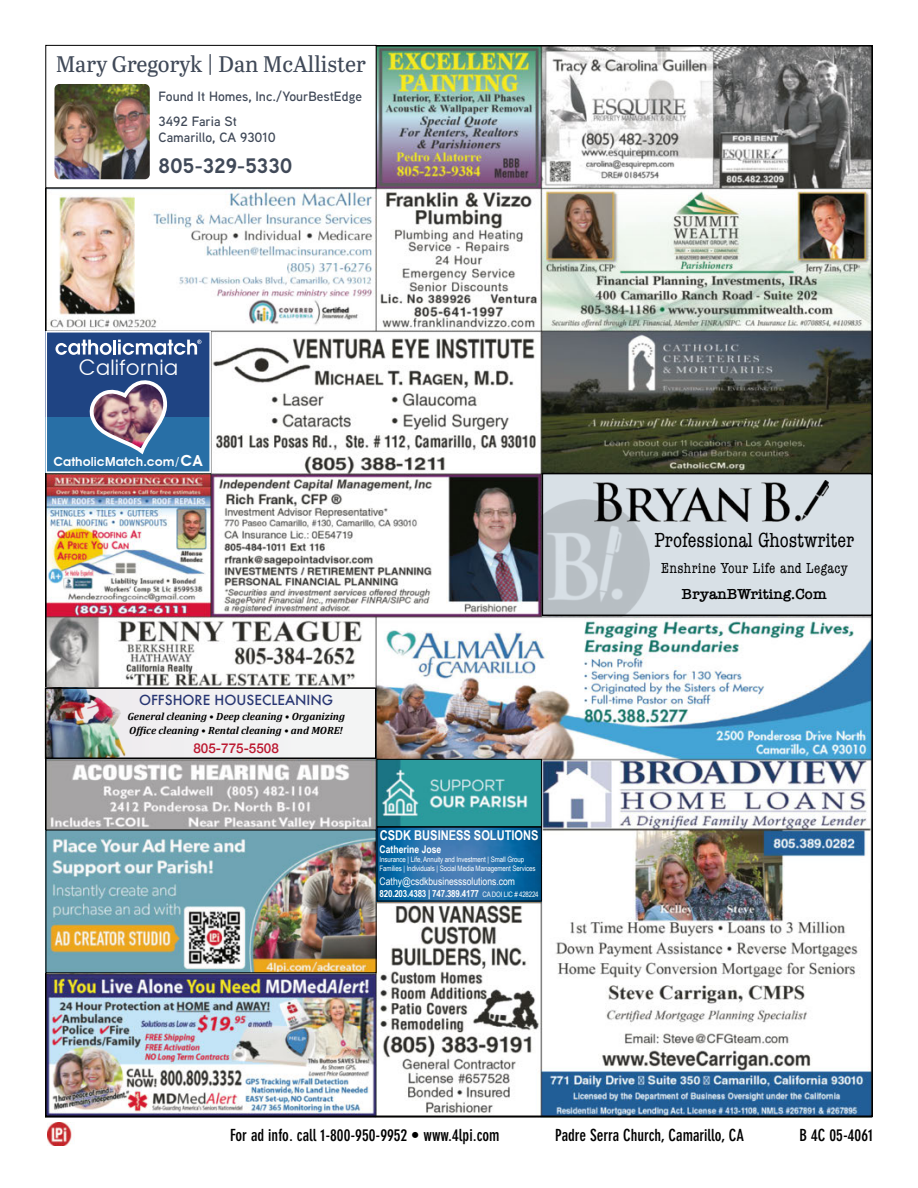
<style>
.page{position:relative;width:918px;height:1188px;background:#fff}
.page>*{position:absolute;margin:0;border:0;box-sizing:border-box;transform-origin:0 0}
.t1{font:22.5px "Abril Titling";color:#404958}
.t2{font:21.45px "Avant Garde";color:#fff}
.t3{font:condensed 21px "American Typewriter";color:#000}
.t4{font:700 21px "Aaux Next";color:#404958}
.t5{font:700 condensed 16.5px "DIN Neuzeit Grotesk Std";color:#000}
.t6{font:condensed 15px "American Typewriter";letter-spacing:.025em;color:#000}
.t7{font:600 15px "American Typewriter";color:#000}
.t8{font:600 13.5px/25.2px "Aaux Next";color:#404958}
.t9{font:700 13.5px "Arial Narrow";color:#fff}
.t10{font:500 13.5px "Futura";color:#283673}
.t11{font:500 13.5px "Helvetica Neue";color:#bc1830}
.t12{font:600 12.45px "Avant Garde";color:#fff}
.t13{font:italic 700 10.5px "Xcxvpp Cambria";color:#000}
.t14{font:italic 700 10.5px "Dbtvvh Cambria";color:#000}
.t15{font:10.5px "Arial Narrow";color:#fff}
.t16{font:700 10.5px "Arial Narrow";color:#fff}
.t17{font:700 9.75px "Arial Narrow";letter-spacing:-.02em;color:#fff}
.t18{font:7.5px/9px "Arial Narrow";letter-spacing:-.01em;color:#fff}
.s1{font-size:15.15px}
.s2{font-weight:400;font-size:7.5px}
</style>
<div class="page">
<img style="left:48px;top:48px;width:822px;height:1066px">
<img style="left:48px;top:1123px;width:24px;height:23px">
<img style="left:48px;top:832px;width:327px;height:139px">
<img style="left:379px;top:761px;width:161px;height:138px">
<div style="left:377px;top:759px;width:165px;height:68px;border:1px solid #000"></div>
<div style="left:377px;top:827px;width:165px;height:74px;border:1px solid #000"></div>
<div style="left:46px;top:687px;width:330px;height:72px;background:#f2f1f2"></div>
<img style="left:48px;top:690px;width:78px;height:66px">
<div style="left:45px;top:687px;width:332px;height:72px;border:2px solid #000"></div>
<svg style="left:47px;top:331px;width:164px;height:142px;background:#496a9a"></svg>
<div style="left:46px;top:45px;width:330px;height:143px;background:#fff"></div>
<div style="left:45px;top:45px;width:332px;height:143px;border:1px solid #000"></div>
<img style="left:55px;top:84px;width:95px;height:95px">
<div style="left:542px;top:474px;width:330px;height:141px;background:#d8e0e6"></div>
<img style="left:545px;top:499px;width:104px;height:114px">
<div style="left:542px;top:473px;width:331px;height:143px;border:2px solid #000"></div>
<img style="left:593px;top:480px;width:236px;height:41px">
<h1 class="t1" style="left:56px;top:48px;width:312px">Mary Gregoryk | Dan McAllister</h1>
<h3 class="t8" style="left:159px;top:83px;width:205px">Found It Homes, Inc./YourBestEdge<br>3492 Faria St</h3>
<h3 class="t8" style="left:159px;top:124px;width:119px">Camarillo, CA 93010</h3>
<h3 class="t4" style="left:159px;top:151px;width:135px">805-329-5330</h3>
<h2 class="t2" style="left:79px;top:355px;width:101px">California</h2>
<h3 class="t12" style="left:53px;top:454px;width:152px">CatholicMatch.com/<span class="s1">CA</span></h3>
<h3 class="t10" style="left:139px;top:691px;width:196px">OFFSHORE HOUSECLEANING</h3>
<h3 class="t13" style="left:127px;top:709px;width:219px">General cleaning • Deep cleaning • Organizing</h3>
<h3 class="t14" style="left:129px;top:723px;width:215px">Office cleaning • Rental cleaning • and MORE!</h3>
<h3 class="t11" style="left:193px;top:737px;width:87px">805-775-5508</h3>
<h3 class="t9" style="left:380px;top:825px;width:160px">CSDK BUSINESS SOLUTIONS</h3>
<h3 class="t16" style="left:380px;top:842px;width:63px">Catherine Jose</h3>
<p class="t18" style="left:380px;top:855px;width:157px">Insurance | Life, Annuity and Investment | Small Group<br>Families | Individuals | Social Media Management Services</p>
<h3 class="t15" style="left:380px;top:873px;width:137px">Cathy@csdkbusinesssolutions.com</h3>
<h3 class="t17" style="left:380px;top:886px;width:161px">820.203.4383 | 747.389.4177 <span class="s2">CA DOI LIC # 428224</span></h3>
<h3 class="t3" style="left:655px;top:524px;width:202px">Professional Ghostwriter</h3>
<h3 class="t6" style="left:661px;top:557px;width:188px">Enshrine Your Life and Legacy</h3>
<h3 class="t7" style="left:682px;top:583px;width:147px">BryanBWriting.Com</h3>
<p class="t5" style="left:230px;top:1126px;width:271px">For ad info. call 1-800-950-9952 • www.4lpi.com</p>
<p class="t5" style="left:555px;top:1126px;width:191px">Padre Serra Church, Camarillo, CA</p>
<p class="t5" style="left:800px;top:1126px;width:75px">B 4C 05-4061</p>
</div>
